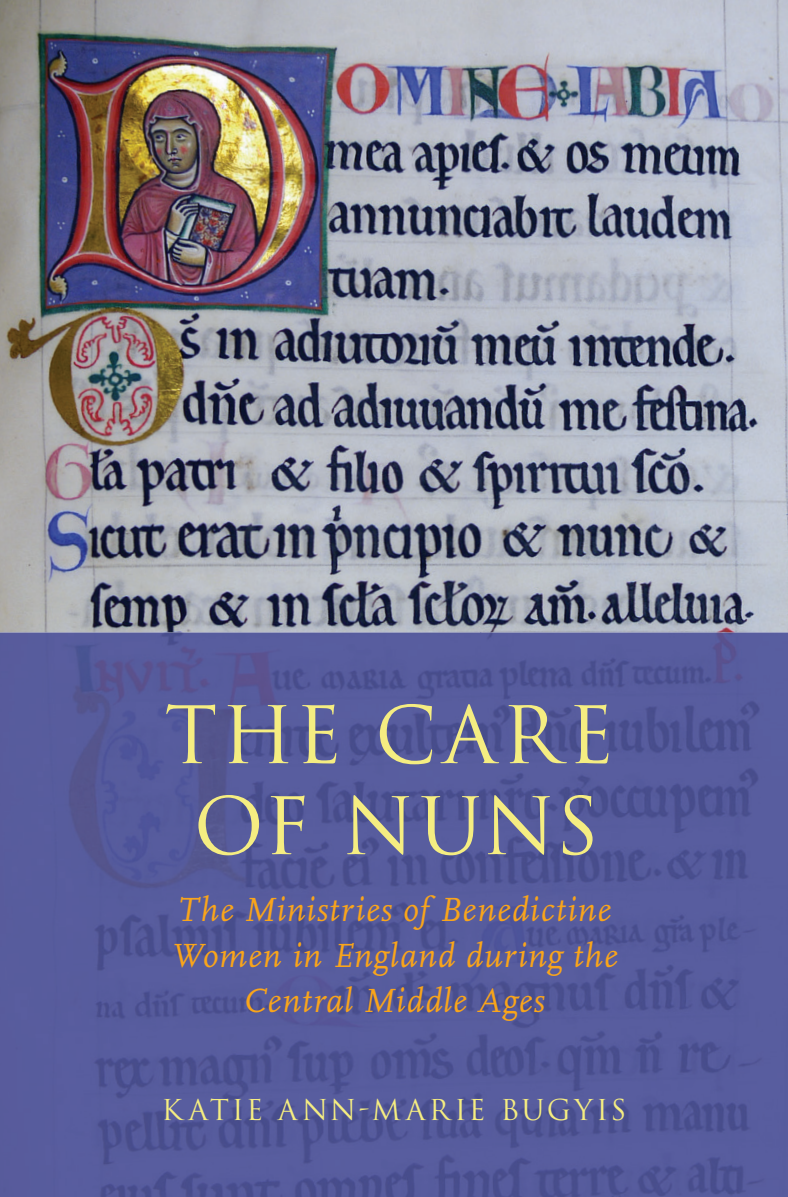
<style>
.page{position:relative;width:788px;height:1197px;background:#fff}
.page>*{position:absolute;margin:0;border:0;box-sizing:border-box;transform-origin:0 0}
.t1{font:77px/91px "Trajan Pro";letter-spacing:.04em;color:#f5ed81;text-align:center}
.t2{font:italic 35px/45.5px "Scala Pro";letter-spacing:.035em;color:#f9a51b;text-align:center}
.t3{font:28px "Trajan Pro";letter-spacing:.095em;color:#f5ed81}
</style>
<div class="page">
<img style="left:0;top:0;width:788px;height:633px">
<img style="left:0;top:633px;width:480px;height:396px">
<img style="left:480px;top:633px;width:308px;height:564px">
<img style="left:0;top:1029px;width:493px;height:168px">
<h1 class="t1" style="left:164px;top:689px;width:451px">THE CARE<br>OF NUNS</h1>
<p class="t2" style="left:171px;top:887px;width:448px">The Ministries of Benedictine<br>Women in England during the<br>Central Middle Ages</p>
<p class="t3" style="left:161px;top:1092px;width:466px">KATIE ANN-MARIE BUGYIS</p>
</div>
